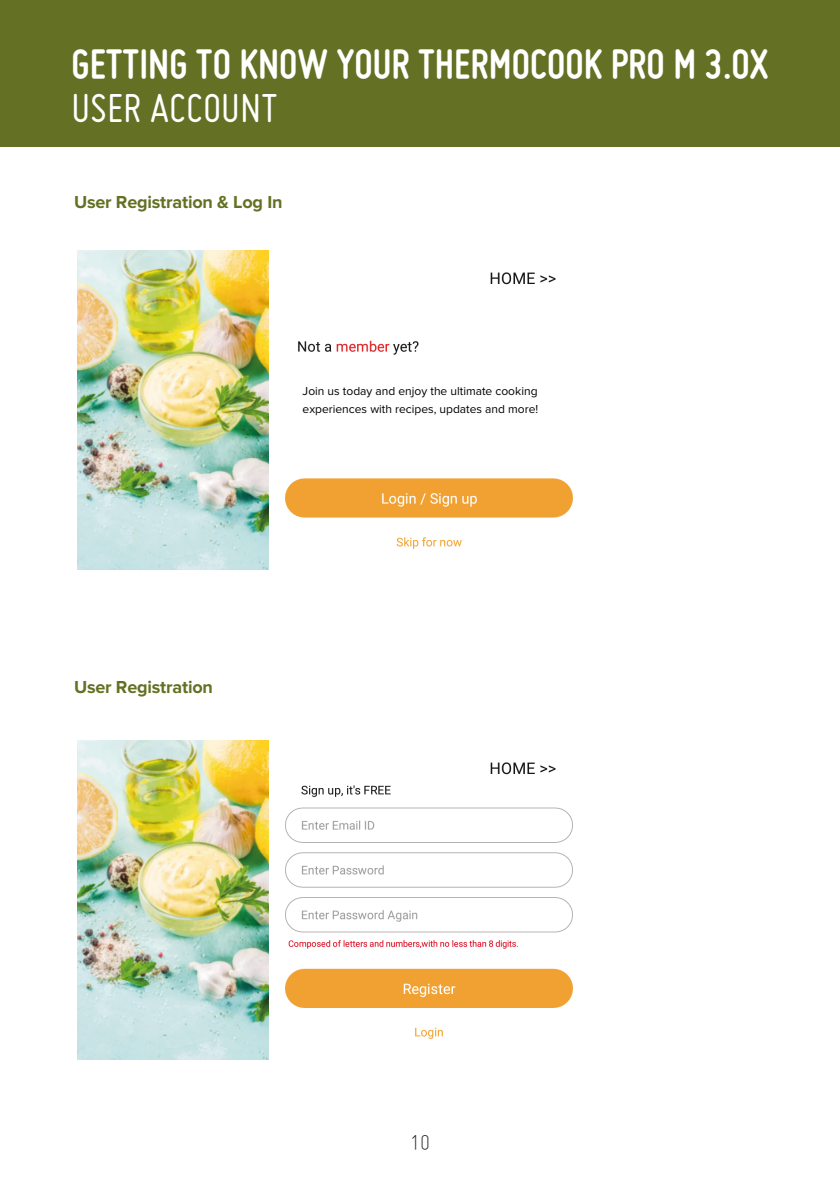
<style>
.page{position:relative;width:840px;height:1191px;background:#fff}
.page>*{position:absolute;margin:0;border:0;box-sizing:border-box;transform-origin:0 0}
.t1{font:700 44px "Miso";color:#fff}
.t2{font:44px "Miso";color:#fff}
.t3{font:300 24px "Miso";color:#2f2f2e}
.t4{font:700 18px "Proxima Nova";letter-spacing:-.01em;color:#647023}
.t5{font:12px/18px "Proxima Nova";color:#010101}
</style>
<div class="page">
<div style="left:0;top:0;width:839px;height:146px;background:#647023"></div>
<img style="left:78px;top:740px;width:495px;height:319px">
<img style="left:78px;top:251px;width:495px;height:319px">
<div style="left:290px;top:373px;width:251px;height:39px;background:#fff"></div>
<h1 class="t1" style="left:71px;top:39px;width:698px">GETTING TO KNOW YOUR THERMOCOOK PRO M 3.0X</h1>
<h1 class="t2" style="left:71px;top:83px;width:208px">USER ACCOUNT</h1>
<h3 class="t4" style="left:74px;top:191px;width:210px">User Registration &amp; Log In</h3>
<p class="t5" style="left:302px;top:382px;width:237px">Join us today and enjoy the ultimate cooking experiences with recipes, updates and more!</p>
<h3 class="t4" style="left:74px;top:677px;width:140px">User Registration</h3>
<h2 class="t3" style="left:410px;top:1129px;width:21px">10</h2>
</div>
